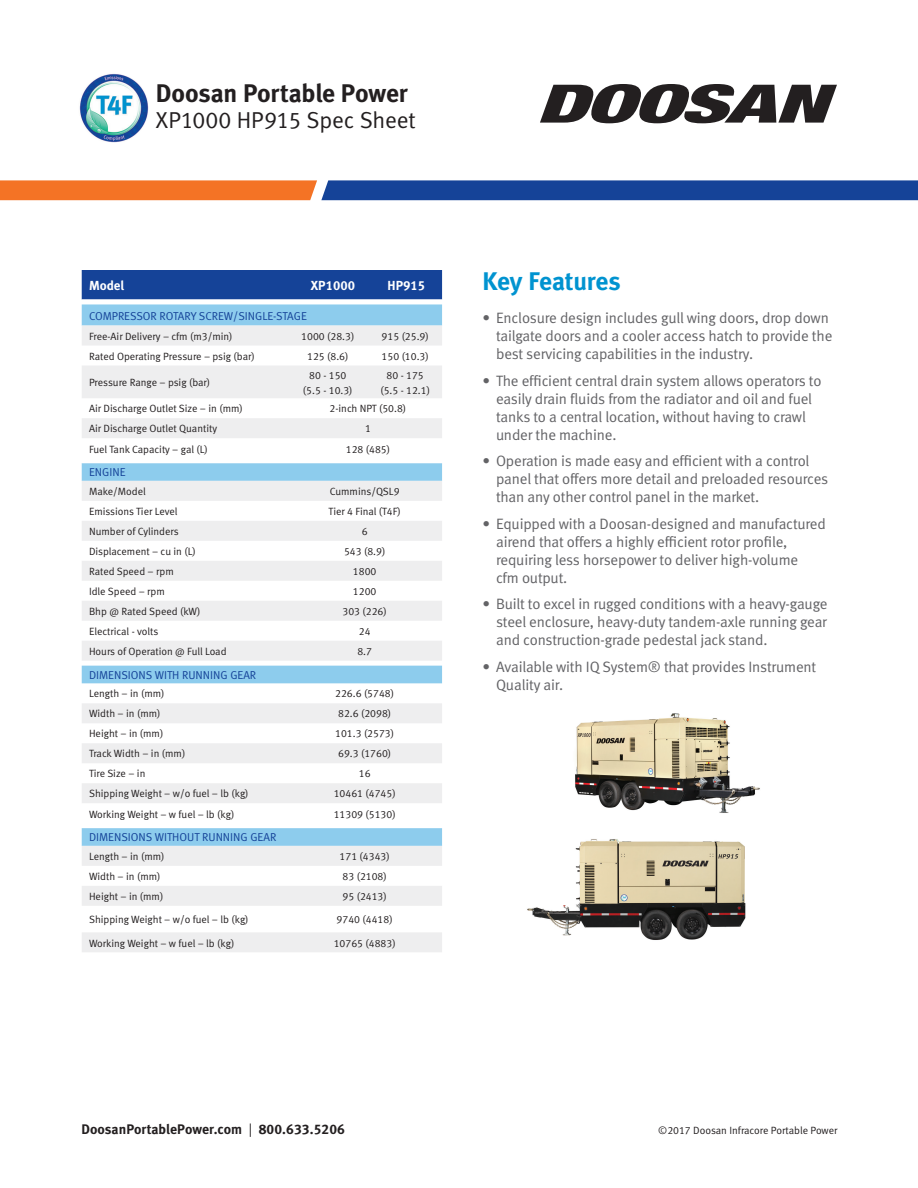
<style>
.page{position:relative;width:918px;height:1188px;background:#fff}
.page>*{position:absolute;margin:0;border:0;box-sizing:border-box;transform-origin:0 0}
.t1{font:25.5px "Meta Bold LF";letter-spacing:-.01em;color:#231f20}
.t2{font:25.5px "Meta Bold LF";letter-spacing:-.01em;color:#0093d0}
.t3{font:23.1px "Meta Normal LF";color:#231f20}
.t4{font:15px/18px "Meta Normal LF";letter-spacing:-.01em;color:#636366}
.t5{font:13.8px "Meta Bold LF";letter-spacing:.005em;color:#231f20}
.t6{font:13.05px "Meta Bold LF";color:#fff}
.t7{font:11.4px "Meta Normal LF";color:#154398}
.t8{font:10.5px/15px "Meta Normal LF";color:#231f20;text-align:center}
.s1{font-family:"Meta Normal LF"}
</style>
<div class="page">
<img style="left:78px;top:73px;width:71px;height:71px;border-radius:35px">
<svg style="left:540px;top:84px;width:297px;height:39px"></svg>
<svg style="left:0;top:180px;width:918px;height:20px;background:#675974"></svg>
<img style="left:575px;top:713px;width:185px;height:100px">
<div style="left:82px;top:270px;width:360px;height:30px;background:#154398"></div>
<svg style="left:82px;top:304px;width:360px;height:22px;background:#92ceed"></svg>
<svg style="left:82px;top:326px;width:360px;height:626px;fill:#eeeeef"></svg>
<svg style="left:82px;top:458px;width:360px;height:5px"></svg>
<img style="left:527px;top:839px;width:219px;height:101px">
<h1 class="t1" style="left:156px;top:77px;width:254px">Doosan Portable Power</h1>
<h2 class="t3" style="left:156px;top:107px;width:262px">XP1000 HP915 Spec Sheet</h2>
<p class="t6" style="left:89px;top:277px;width:37px">Model</p>
<p class="t6" style="left:311px;top:277px;width:46px">XP1000</p>
<p class="t6" style="left:388px;top:277px;width:39px">HP915</p>
<p class="t7" style="left:89px;top:309px;width:219px">COMPRESSOR ROTARY SCREW/SINGLE-STAGE</p>
<p class="t8" style="left:89px;top:328px;width:145px">Free-Air Delivery – cfm (m3/min)</p>
<p class="t8" style="left:301px;top:328px;width:55px">1000 (28.3)</p>
<p class="t8" style="left:382px;top:328px;width:49px">915 (25.9)</p>
<p class="t8" style="left:89px;top:348px;width:167px">Rated Operating Pressure – psig (bar)</p>
<p class="t8" style="left:307px;top:348px;width:43px">125 (8.6)</p>
<p class="t8" style="left:382px;top:348px;width:49px">150 (10.3)</p>
<p class="t8" style="left:89px;top:375px;width:123px">Pressure Range – psig (bar)</p>
<p class="t8" style="left:303px;top:367px;width:51px">80 - 150 (5.5 - 10.3)</p>
<p class="t8" style="left:380px;top:367px;width:51px">80 - 175 (5.5 - 12.1)</p>
<p class="t8" style="left:89px;top:401px;width:155px">Air Discharge Outlet Size – in (mm)</p>
<p class="t8" style="left:330px;top:401px;width:78px">2-inch NPT (50.8)</p>
<p class="t8" style="left:89px;top:421px;width:130px">Air Discharge Outlet Quantity</p>
<p class="t8" style="left:365px;top:421px;width:7px">1</p>
<p class="t8" style="left:89px;top:441px;width:120px">Fuel Tank Capacity – gal (L)</p>
<p class="t8" style="left:346px;top:441px;width:46px">128 (485)</p>
<p class="t7" style="left:89px;top:466px;width:38px">ENGINE</p>
<p class="t8" style="left:89px;top:484px;width:58px">Make/Model</p>
<p class="t8" style="left:330px;top:484px;width:71px">Cummins/QSL9</p>
<p class="t8" style="left:89px;top:504px;width:90px">Emissions Tier Level</p>
<p class="t8" style="left:329px;top:504px;width:74px">Tier 4 Final (T4F)</p>
<p class="t8" style="left:89px;top:524px;width:91px">Number of Cylinders</p>
<p class="t8" style="left:362px;top:524px;width:7px">6</p>
<p class="t8" style="left:89px;top:544px;width:108px">Displacement – cu in (L)</p>
<p class="t8" style="left:344px;top:544px;width:43px">543 (8.9)</p>
<p class="t8" style="left:89px;top:564px;width:86px">Rated Speed – rpm</p>
<p class="t8" style="left:353px;top:564px;width:25px">1800</p>
<p class="t8" style="left:89px;top:584px;width:77px">Idle Speed – rpm</p>
<p class="t8" style="left:353px;top:584px;width:25px">1200</p>
<p class="t8" style="left:89px;top:604px;width:113px">Bhp @ Rated Speed (kW)</p>
<p class="t8" style="left:343px;top:604px;width:46px">303 (226)</p>
<p class="t8" style="left:89px;top:624px;width:71px">Electrical - volts</p>
<p class="t8" style="left:359px;top:624px;width:13px">24</p>
<p class="t8" style="left:89px;top:644px;width:139px">Hours of Operation @ Full Load</p>
<p class="t8" style="left:357px;top:644px;width:16px">8.7</p>
<p class="t7" style="left:89px;top:668px;width:169px">DIMENSIONS WITH RUNNING GEAR</p>
<p class="t8" style="left:89px;top:686px;width:77px">Length – in (mm)</p>
<p class="t8" style="left:335px;top:686px;width:60px">226.6 (5748)</p>
<p class="t8" style="left:89px;top:706px;width:73px">Width – in (mm)</p>
<p class="t8" style="left:338px;top:706px;width:55px">82.6 (2098)</p>
<p class="t8" style="left:89px;top:726px;width:76px">Height – in (mm)</p>
<p class="t8" style="left:335px;top:726px;width:60px">101.3 (2573)</p>
<p class="t8" style="left:89px;top:746px;width:98px">Track Width – in (mm)</p>
<p class="t8" style="left:338px;top:746px;width:55px">69.3 (1760)</p>
<p class="t8" style="left:89px;top:766px;width:58px">Tire Size – in</p>
<p class="t8" style="left:359px;top:766px;width:13px">16</p>
<p class="t8" style="left:89px;top:786px;width:161px">Shipping Weight – w/o fuel – lb (kg)</p>
<p class="t8" style="left:334px;top:786px;width:63px">10461 (4745)</p>
<p class="t8" style="left:89px;top:806px;width:147px">Working Weight – w fuel – lb (kg)</p>
<p class="t8" style="left:334px;top:806px;width:63px">11309 (5130)</p>
<p class="t7" style="left:89px;top:831px;width:189px">DIMENSIONS WITHOUT RUNNING GEAR</p>
<p class="t8" style="left:89px;top:849px;width:77px">Length – in (mm)</p>
<p class="t8" style="left:340px;top:849px;width:52px">171 (4343)</p>
<p class="t8" style="left:89px;top:869px;width:73px">Width – in (mm)</p>
<p class="t8" style="left:343px;top:869px;width:46px">83 (2108)</p>
<p class="t8" style="left:89px;top:889px;width:76px">Height – in (mm)</p>
<p class="t8" style="left:343px;top:889px;width:46px">95 (2413)</p>
<p class="t8" style="left:89px;top:912px;width:161px">Shipping Weight – w/o fuel – lb (kg)</p>
<p class="t8" style="left:337px;top:912px;width:58px">9740 (4418)</p>
<p class="t8" style="left:89px;top:935px;width:147px">Working Weight – w fuel – lb (kg)</p>
<p class="t8" style="left:334px;top:935px;width:63px">10765 (4883)</p>
<h1 class="t2" style="left:483px;top:265px;width:140px">Key Features</h1>
<h3 class="t4" style="left:496px;top:309px;width:338px;text-indent:-14px">• Enclosure design includes gull wing doors, drop down tailgate doors and a cooler access hatch to provide the best servicing capabilities in the industry.</h3>
<h3 class="t4" style="left:496px;top:371px;width:327px;text-indent:-14px">• The efficient central drain system allows operators to easily drain fluids from the radiator and oil and fuel tanks to a central location, without having to crawl under the machine.</h3>
<h3 class="t4" style="left:496px;top:452px;width:334px;text-indent:-14px">• Operation is made easy and efficient with a control panel that offers more detail and preloaded resources than any other control panel in the market.</h3>
<h3 class="t4" style="left:496px;top:514px;width:331px;text-indent:-14px">• Equipped with a Doosan-designed and manufactured airend that offers a highly efficient rotor profile, requiring less horsepower to deliver high-volume<br>cfm output.</h3>
<h3 class="t4" style="left:496px;top:595px;width:333px;text-align:justify;text-indent:-14px">• Built to excel in rugged conditions with a heavy-gauge steel enclosure, heavy-duty tandem-axle running gear and construction-grade pedestal jack stand.</h3>
<h3 class="t4" style="left:496px;top:658px;width:322px;text-indent:-14px">• Available with IQ System® that provides Instrument<br>Quality air.</h3>
<h3 class="t5" style="left:81px;top:1120px;width:265px">DoosanPortablePower.com <span class="s1">|</span> 800.633.5206</h3>
<p class="t8" style="left:658px;top:1123px;width:181px">©2017 Doosan Infracore Portable Power</p>
</div>
